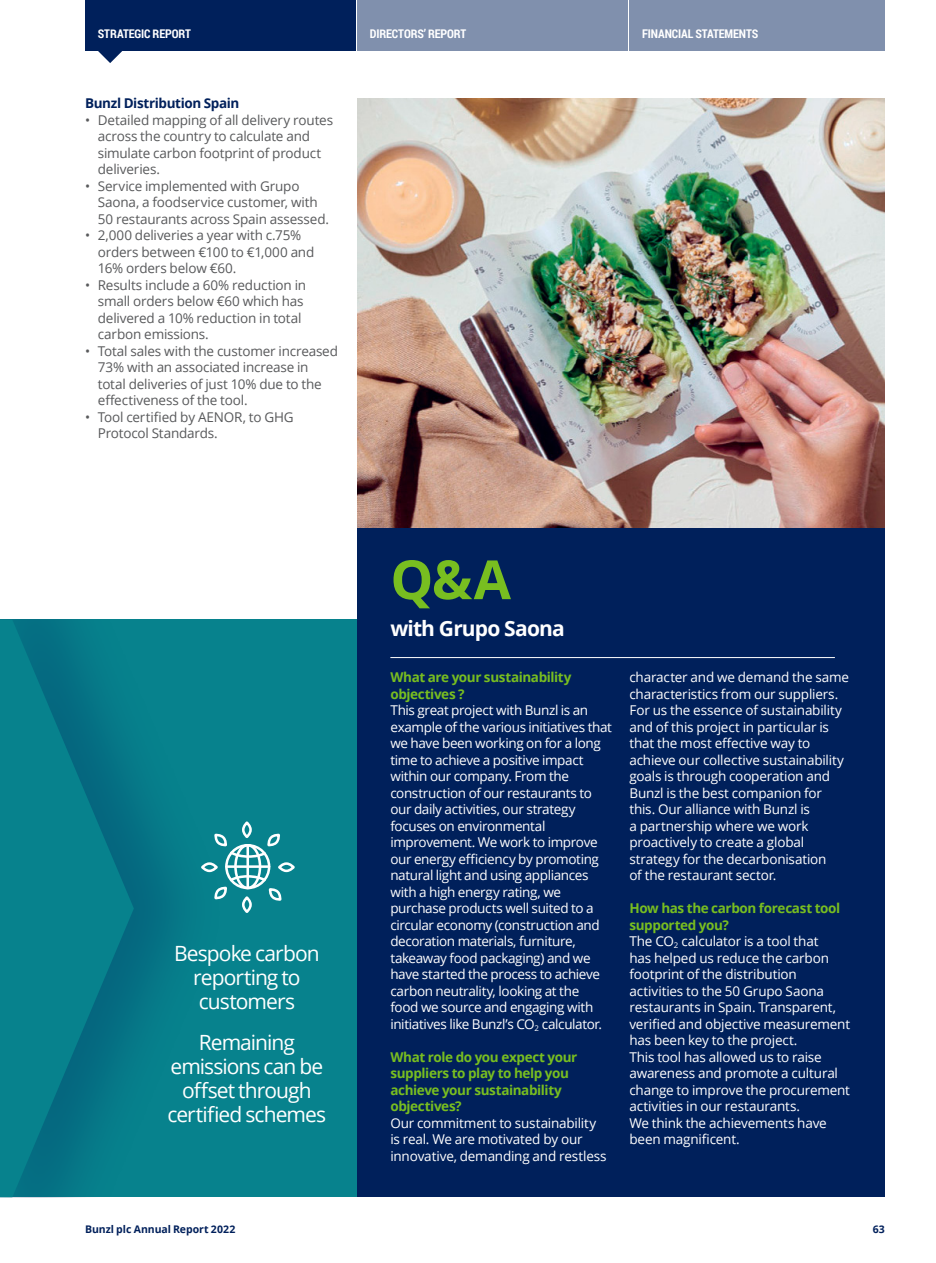
<style>
.page{position:relative;width:936px;height:1263px;background:#fff}
.page>*{position:absolute;margin:0;border:0;box-sizing:border-box;transform-origin:0 0}
.t1{font:700 54px "Open Sans";color:#78be20}
.t2{font:21px/24px "Open Sans";letter-spacing:-.045em;color:#fff;text-align:center}
.t3{font:700 21px "Open Sans";letter-spacing:-.04em;color:#fff}
.t4{font:13.5px/16.5px "Open Sans";letter-spacing:-.015em;color:#fff}
.t5{font:13.5px/16.5px "Open Sans";letter-spacing:-.015em;color:#58595b}
.t6{font:700 13.5px/16.5px "Open Sans";letter-spacing:-.03em;color:#78be20}
.t7{font:700 13.5px "Open Sans";letter-spacing:-.03em;color:#00205b}
.t8{font:700 12px "Roboto Condensed";letter-spacing:-.01em;color:#fff}
.t9{font:700 10.5px "Open Sans";color:#00205b}
.s1{font-weight:700;color:#78be20}
</style>
<div class="page">
<div style="left:0;top:620px;width:357px;height:577px;background:#07828d"></div>
<div style="left:0;top:620px;width:228px;height:577px;background:#00205b;opacity:.3"></div>
<svg style="left:0;top:620px;width:134px;height:577px"></svg>
<div style="left:357px;top:528px;width:527px;height:669px;background:#00205b"></div>
<hr style="left:390px;top:657px;width:444px;height:1px;background:#fff">
<div style="left:225px;top:844px;width:45px;height:45px;border:3px solid #fff;border-radius:50%"></div>
<div style="left:234px;top:844px;width:27px;height:45px;border:3px solid #fff;border-radius:50%"></div>
<hr style="left:246px;top:845px;width:3px;height:43px;background:#fff">
<hr style="left:226px;top:865px;width:43px;height:3px;background:#fff">
<div style="left:242px;top:821px;width:10px;height:17px;border:3px solid #fff;border-radius:50%"></div>
<div style="left:242px;top:896px;width:10px;height:17px;border:3px solid #fff;border-radius:50%"></div>
<div style="left:278px;top:862px;width:17px;height:10px;border:3px solid #fff;border-radius:50%"></div>
<div style="left:201px;top:862px;width:17px;height:10px;border:3px solid #fff;border-radius:50%"></div>
<svg style="left:213px;top:874px;width:69px;height:28px"></svg>
<svg style="left:213px;top:831px;width:67px;height:28px"></svg>
<img style="left:357px;top:98px;width:527px;height:430px">
<div style="left:629px;top:0;width:255px;height:51px;background:#8090ad"></div>
<svg style="left:98px;top:51px;width:24px;height:12px"></svg>
<div style="left:357px;top:0;width:271px;height:51px;background:#8090ad"></div>
<div style="left:85px;top:0;width:271px;height:51px;background:#00205b"></div>
<p class="t8" style="left:98px;top:26px;width:95px">STRATEGIC REPORT</p>
<p class="t8" style="left:370px;top:26px;width:98px">DIRECTORS’ REPORT</p>
<p class="t8" style="left:642px;top:26px;width:118px">FINANCIAL STATEMENTS</p>
<p class="t7" style="left:85px;top:94px;width:156px">Bunzl Distribution Spain</p>
<p class="t5" style="left:98px;top:111px;width:237px;text-indent:-13px">• Detailed mapping of all delivery routes across the country to calculate and simulate carbon footprint of product deliveries.</p>
<p class="t5" style="left:98px;top:177px;width:233px;text-indent:-13px">• Service implemented with Grupo<br>Saona, a foodservice customer, with<br>50 restaurants across Spain assessed.</p>
<p class="t5" style="left:98px;top:227px;width:218px;text-indent:-13px">• 2,000 deliveries a year with c.75% orders between €100 to €1,000 and<br>16% orders below €60.</p>
<p class="t5" style="left:98px;top:276px;width:210px;text-indent:-13px">• Results include a 60% reduction in small orders below €60 which has delivered a 10% reduction in total carbon emissions.</p>
<p class="t5" style="left:98px;top:342px;width:242px;text-indent:-13px">• Total sales with the customer increased 73% with an associated increase in total deliveries of just 10% due to the effectiveness of the tool.</p>
<p class="t5" style="left:98px;top:408px;width:197px;text-indent:-13px">• Tool certified by AENOR, to GHG<br>Protocol Standards.</p>
<h2 class="t2" style="left:174px;top:941px;width:147px">Bespoke carbon reporting to customers</h2>
<h2 class="t2" style="left:167px;top:1029px;width:160px">Remaining emissions can be offset through certified schemes</h2>
<h1 class="t1" style="left:390px;top:541px;width:122px">Q&amp;A</h1>
<h2 class="t3" style="left:390px;top:613px;width:176px">with Grupo Saona</h2>
<p class="t6" style="left:390px;top:669px;width:183px">What are your sustainability objectives ?</p>
<p class="t4" style="left:390px;top:702px;width:223px">This great project with Bunzl is an example of the various initiatives that we have been working on for a long time to achieve a positive impact within our company. From the construction of our restaurants to our daily activities, our strategy focuses on environmental improvement. We work to improve our energy efficiency by promoting natural light and using appliances with a high energy rating, we purchase products well suited to a circular economy (construction and decoration materials, furniture, takeaway food packaging) and we have started the process to achieve carbon neutrality, looking at the<br>food we source and engaging with initiatives like Bunzl’s CO<sub>2</sub> calculator.</p>
<p class="t6" style="left:390px;top:1048px;width:188px">What role do you expect your suppliers to play to help you achieve your sustainability objectives?</p>
<p class="t4" style="left:390px;top:1114px;width:218px">Our commitment to sustainability is real. We are motivated by our innovative, demanding and restless</p>
<p class="t4" style="left:629px;top:669px;width:221px">character and we demand the same characteristics from our suppliers.<br>For us the essence of sustainability and of this project in particular is that the most effective way to achieve our collective sustainability goals is through cooperation and<br>Bunzl is the best companion for this. Our alliance with Bunzl is<br>a partnership where we work proactively to create a global strategy for the decarbonisation<br>of the restaurant sector.</p>
<p class="t4" style="left:629px;top:900px;width:222px"><span class="s1">How has the carbon forecast tool supported you?<br></span>The CO<sub>2</sub> calculator is a tool that<br>has helped us reduce the carbon footprint of the distribution activities to the 50 Grupo Saona restaurants in Spain. Transparent, verified and objective measurement has been key to the project.<br>This tool has allowed us to raise awareness and promote a cultural change to improve the procurement activities in our restaurants.<br>We think the achievements have been magnificent.</p>
<p class="t9" style="left:85px;top:1221px;width:152px">Bunzl plc Annual Report 2022</p>
<p class="t9" style="left:872px;top:1221px;width:14px">63</p>
</div>
